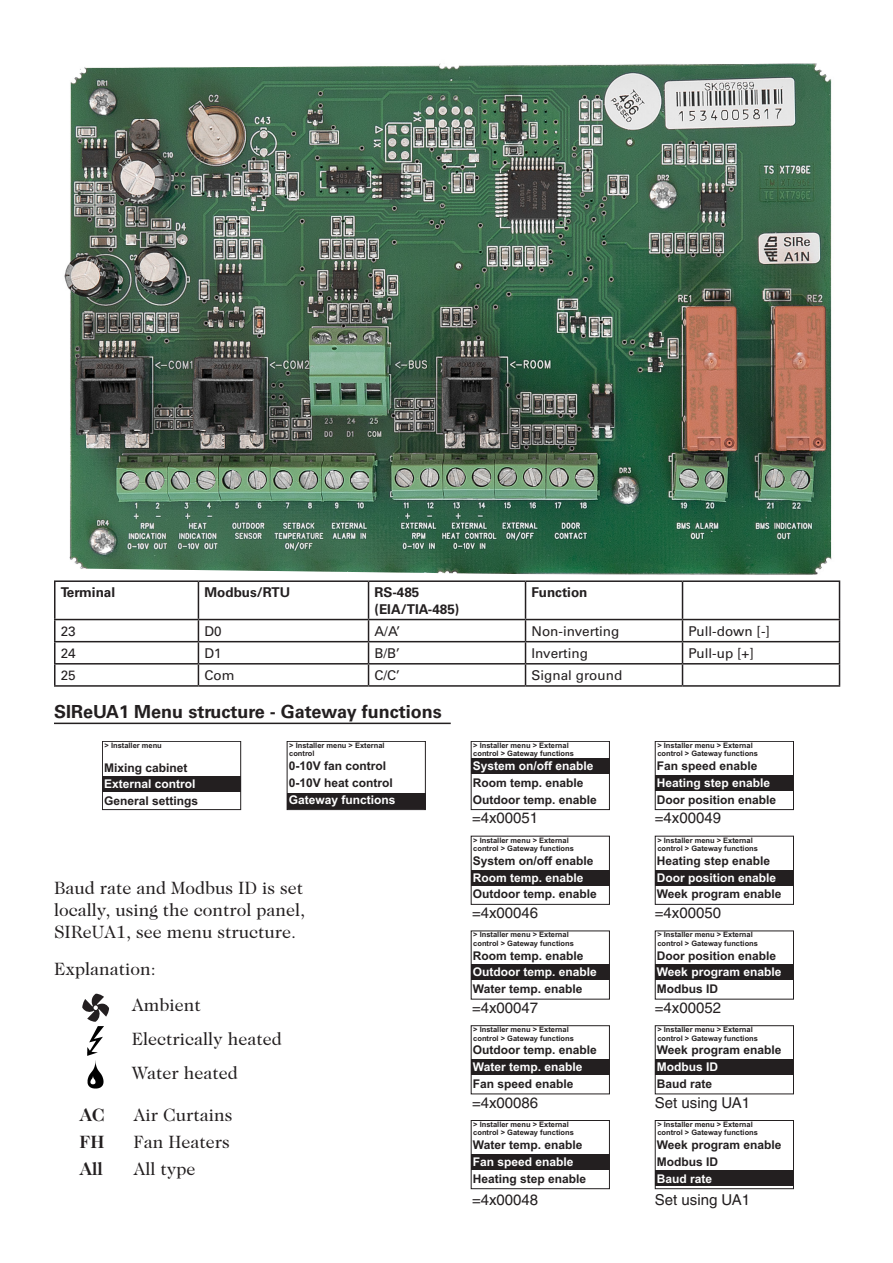
<style>
.page{position:relative;width:893px;height:1263px;background:#fff}
.page>*{position:absolute;margin:0;border:0;box-sizing:border-box;transform-origin:0 0}
.brd{font:18px/21.6px "Caslon Two Twenty Four";color:#231f20;text-align:justify}
.t1{font:700 18px "Univers";color:#231f20}
.brd-2{font:700 18px "Caslon Two Twenty Four";color:#231f20}
.brd-3{font:15px "Helvetica CE";color:#231f20}
.brd-4{font:13.5px "Univers";color:#231f20}
.t2{font:700 13.5px/16.2px "Univers";color:#231f20}
.t3{font:700 12px/16.8px "Arial";color:#231f20}
.t4{font:700 7.5px/8.4px "Arial";color:#231f20}
.s1{color:#fff}
</style>
<div class="page">
<img style="left:64px;top:63px;width:768px;height:512px">
<div style="left:103px;top:776px;width:138px;height:16px;background:#231f20"></div>
<div style="left:102px;top:741px;width:139px;height:69px;border:1px solid #231f20"></div>
<div style="left:287px;top:793px;width:138px;height:16px;background:#231f20"></div>
<div style="left:287px;top:741px;width:139px;height:69px;border:1px solid #231f20"></div>
<div style="left:471px;top:758px;width:138px;height:16px;background:#231f20"></div>
<div style="left:471px;top:741px;width:139px;height:69px;border:1px solid #231f20"></div>
<div style="left:471px;top:870px;width:138px;height:15px;background:#231f20"></div>
<div style="left:471px;top:836px;width:139px;height:69px;border:1px solid #231f20"></div>
<div style="left:471px;top:964px;width:138px;height:16px;background:#231f20"></div>
<div style="left:471px;top:1059px;width:138px;height:16px;background:#231f20"></div>
<div style="left:471px;top:1025px;width:139px;height:69px;border:1px solid #231f20"></div>
<div style="left:655px;top:775px;width:138px;height:16px;background:#231f20"></div>
<div style="left:655px;top:741px;width:139px;height:69px;border:1px solid #231f20"></div>
<div style="left:655px;top:870px;width:138px;height:15px;background:#231f20"></div>
<div style="left:655px;top:836px;width:139px;height:69px;border:1px solid #231f20"></div>
<div style="left:655px;top:964px;width:138px;height:16px;background:#231f20"></div>
<div style="left:655px;top:930px;width:139px;height:69px;border:1px solid #231f20"></div>
<div style="left:655px;top:1059px;width:138px;height:16px;background:#231f20"></div>
<div style="left:655px;top:1025px;width:139px;height:69px;border:1px solid #231f20"></div>
<div style="left:655px;top:1170px;width:138px;height:16px;background:#231f20"></div>
<div style="left:655px;top:1120px;width:139px;height:69px;border:1px solid #231f20"></div>
<hr style="left:54px;top:723px;width:397px;height:1px;background:#231f20">
<hr style="left:54px;top:580px;width:144px;height:2px;background:#231f20">
<hr style="left:54px;top:582px;width:2px;height:37px;background:#231f20">
<hr style="left:198px;top:580px;width:171px;height:2px;background:#231f20">
<hr style="left:198px;top:582px;width:1px;height:37px;background:#231f20">
<hr style="left:369px;top:580px;width:156px;height:2px;background:#231f20">
<hr style="left:368px;top:582px;width:1px;height:37px;background:#231f20">
<hr style="left:525px;top:580px;width:157px;height:2px;background:#231f20">
<hr style="left:525px;top:582px;width:1px;height:37px;background:#231f20">
<hr style="left:682px;top:580px;width:158px;height:2px;background:#231f20">
<hr style="left:682px;top:582px;width:1px;height:37px;background:#231f20">
<hr style="left:839px;top:582px;width:1px;height:37px;background:#231f20">
<hr style="left:54px;top:619px;width:144px;height:1px;background:#231f20">
<hr style="left:54px;top:620px;width:2px;height:21px;background:#231f20">
<hr style="left:198px;top:619px;width:171px;height:1px;background:#231f20">
<hr style="left:369px;top:619px;width:156px;height:1px;background:#231f20">
<hr style="left:525px;top:619px;width:157px;height:1px;background:#231f20">
<hr style="left:682px;top:619px;width:158px;height:1px;background:#231f20">
<hr style="left:54px;top:641px;width:144px;height:1px;background:#231f20">
<hr style="left:54px;top:642px;width:2px;height:21px;background:#231f20">
<hr style="left:198px;top:641px;width:171px;height:1px;background:#231f20">
<hr style="left:369px;top:641px;width:156px;height:1px;background:#231f20">
<hr style="left:525px;top:641px;width:157px;height:1px;background:#231f20">
<hr style="left:682px;top:641px;width:158px;height:1px;background:#231f20">
<hr style="left:54px;top:663px;width:144px;height:1px;background:#231f20">
<hr style="left:54px;top:664px;width:2px;height:21px;background:#231f20">
<hr style="left:198px;top:663px;width:171px;height:1px;background:#231f20">
<svg style="left:198px;top:620px;width:1px;height:65px"></svg>
<hr style="left:369px;top:663px;width:156px;height:1px;background:#231f20">
<svg style="left:368px;top:620px;width:1px;height:65px"></svg>
<hr style="left:525px;top:663px;width:157px;height:1px;background:#231f20">
<svg style="left:525px;top:620px;width:1px;height:65px"></svg>
<hr style="left:682px;top:663px;width:158px;height:1px;background:#231f20">
<svg style="left:682px;top:620px;width:1px;height:65px"></svg>
<svg style="left:839px;top:620px;width:1px;height:65px"></svg>
<hr style="left:54px;top:685px;width:144px;height:2px;background:#231f20">
<hr style="left:198px;top:685px;width:171px;height:2px;background:#231f20">
<hr style="left:369px;top:685px;width:156px;height:2px;background:#231f20">
<hr style="left:525px;top:685px;width:157px;height:2px;background:#231f20">
<hr style="left:682px;top:685px;width:158px;height:2px;background:#231f20">
<div style="left:471px;top:1154px;width:138px;height:16px;background:#231f20"></div>
<div style="left:471px;top:1120px;width:139px;height:69px;border:1px solid #231f20"></div>
<img style="left:88px;top:1026px;width:16px;height:30px">
<svg style="left:82px;top:994px;width:27px;height:28px"></svg>
<img style="left:87px;top:1060px;width:17px;height:28px">
<p class="t2" style="left:61px;top:585px;width:56px">Terminal</p>
<p class="t2" style="left:204px;top:585px;width:87px">Modbus/RTU</p>
<p class="t2" style="left:375px;top:585px;width:86px">RS-485 (EIA/TIA-485)</p>
<p class="t2" style="left:531px;top:585px;width:57px">Function</p>
<p class="brd-4" style="left:61px;top:623px;width:17px">23</p>
<p class="brd-4" style="left:204px;top:623px;width:19px">D0</p>
<p class="brd-4" style="left:375px;top:623px;width:27px">A/A’</p>
<p class="brd-4" style="left:531px;top:623px;width:89px">Non-inverting</p>
<p class="brd-4" style="left:688px;top:623px;width:83px">Pull-down [-]</p>
<p class="brd-4" style="left:61px;top:645px;width:17px">24</p>
<p class="brd-4" style="left:204px;top:645px;width:19px">D1</p>
<p class="brd-4" style="left:375px;top:645px;width:27px">B/B’</p>
<p class="brd-4" style="left:531px;top:645px;width:58px">Inverting</p>
<p class="brd-4" style="left:688px;top:645px;width:67px">Pull-up [+]</p>
<p class="brd-4" style="left:61px;top:667px;width:17px">25</p>
<p class="brd-4" style="left:204px;top:667px;width:31px">Com</p>
<p class="brd-4" style="left:375px;top:667px;width:27px">C/C’</p>
<p class="brd-4" style="left:531px;top:667px;width:92px">Signal ground</p>
<p class="t1" style="left:54px;top:701px;width:389px">SIReUA1 Menu structure - Gateway functions</p>
<p class="t4" style="left:105px;top:741px;width:59px">&gt; Installer menu</p>
<p class="t3" style="left:104px;top:759px;width:96px">Mixing cabinet<br><span class="s1">External control<br></span>General settings</p>
<p class="t4" style="left:289px;top:741px;width:97px">&gt; Installer menu &gt; External control</p>
<p class="t3" style="left:289px;top:758px;width:108px">0-10V fan control<br>0-10V heat control<br><span class="s1">Gateway functions</span></p>
<p class="brd" style="left:54px;top:877px;width:253px">Baud rate and Modbus ID is set locally, using the control panel, SIReUA1, see menu structure.</p>
<p class="brd" style="left:54px;top:958px;width:103px">Explanation:</p>
<p class="brd" style="left:132px;top:993px;width:71px">Ambient</p>
<p class="brd" style="left:132px;top:1027px;width:152px">Electrically heated</p>
<p class="brd" style="left:132px;top:1061px;width:108px">Water heated</p>
<p class="brd-2" style="left:79px;top:1104px;width:27px">AC</p>
<p class="brd" style="left:133px;top:1104px;width:101px">Air Curtains</p>
<p class="brd-2" style="left:79px;top:1131px;width:27px">FH</p>
<p class="brd" style="left:133px;top:1131px;width:98px">Fan Heaters</p>
<p class="brd-2" style="left:79px;top:1158px;width:25px">All</p>
<p class="brd" style="left:133px;top:1158px;width:64px">All type</p>
<p class="t4" style="left:473px;top:741px;width:102px">&gt; Installer menu &gt; External control &gt; Gateway functions</p>
<p class="t3" style="left:473px;top:758px;width:126px"><span class="s1">System on/off enable<br></span>Room temp. enable<br>Outdoor temp. enable</p>
<p class="brd-3" style="left:472px;top:809px;width:68px">=4x00051</p>
<p class="t4" style="left:473px;top:836px;width:102px">&gt; Installer menu &gt; External control &gt; Gateway functions</p>
<p class="t3" style="left:473px;top:853px;width:126px">System on/off enable<br><span class="s1">Room temp. enable<br></span>Outdoor temp. enable</p>
<p class="brd-3" style="left:472px;top:904px;width:68px">=4x00046</p>
<p class="t4" style="left:473px;top:931px;width:102px">&gt; Installer menu &gt; External control &gt; Gateway functions</p>
<p class="t3" style="left:473px;top:947px;width:126px">Room temp. enable<br><span class="s1">Outdoor temp. enable<br></span>Water temp. enable</p>
<p class="brd-3" style="left:472px;top:999px;width:68px">=4x00047</p>
<p class="t4" style="left:473px;top:1026px;width:102px">&gt; Installer menu &gt; External control &gt; Gateway functions</p>
<p class="t3" style="left:473px;top:1042px;width:126px">Outdoor temp. enable<br><span class="s1">Water temp. enable<br></span>Fan speed enable</p>
<p class="brd-3" style="left:472px;top:1094px;width:68px">=4x00086</p>
<p class="t4" style="left:473px;top:1120px;width:102px">&gt; Installer menu &gt; External control &gt; Gateway functions</p>
<p class="t3" style="left:473px;top:1137px;width:115px">Water temp. enable<br><span class="s1">Fan speed enable<br></span>Heating step enable</p>
<p class="brd-3" style="left:472px;top:1190px;width:68px">=4x00048</p>
<p class="t4" style="left:657px;top:741px;width:102px">&gt; Installer menu &gt; External control &gt; Gateway functions</p>
<p class="t3" style="left:657px;top:758px;width:121px">Fan speed enable<br><span class="s1">Heating step enable<br></span>Door position enable</p>
<p class="brd-3" style="left:655px;top:809px;width:68px">=4x00049</p>
<p class="t4" style="left:657px;top:836px;width:102px">&gt; Installer menu &gt; External control &gt; Gateway functions</p>
<p class="t3" style="left:657px;top:853px;width:126px">Heating step enable<br><span class="s1">Door position enable<br></span>Week program enable</p>
<p class="brd-3" style="left:655px;top:904px;width:68px">=4x00050</p>
<p class="t4" style="left:657px;top:931px;width:102px">&gt; Installer menu &gt; External control &gt; Gateway functions</p>
<p class="t3" style="left:657px;top:947px;width:126px">Door position enable<br><span class="s1">Week program enable<br></span>Modbus ID</p>
<p class="brd-3" style="left:655px;top:999px;width:68px">=4x00052</p>
<p class="t4" style="left:657px;top:1026px;width:102px">&gt; Installer menu &gt; External control &gt; Gateway functions</p>
<p class="t3" style="left:657px;top:1042px;width:126px">Week program enable<br><span class="s1">Modbus ID<br></span>Baud rate</p>
<p class="brd-3" style="left:655px;top:1094px;width:97px">Set using UA1</p>
<p class="t4" style="left:657px;top:1120px;width:102px">&gt; Installer menu &gt; External control &gt; Gateway functions</p>
<p class="t3" style="left:657px;top:1137px;width:126px">Week program enable<br>Modbus ID<br><span class="s1">Baud rate</span></p>
<p class="brd-3" style="left:655px;top:1190px;width:97px">Set using UA1</p>
</div>
